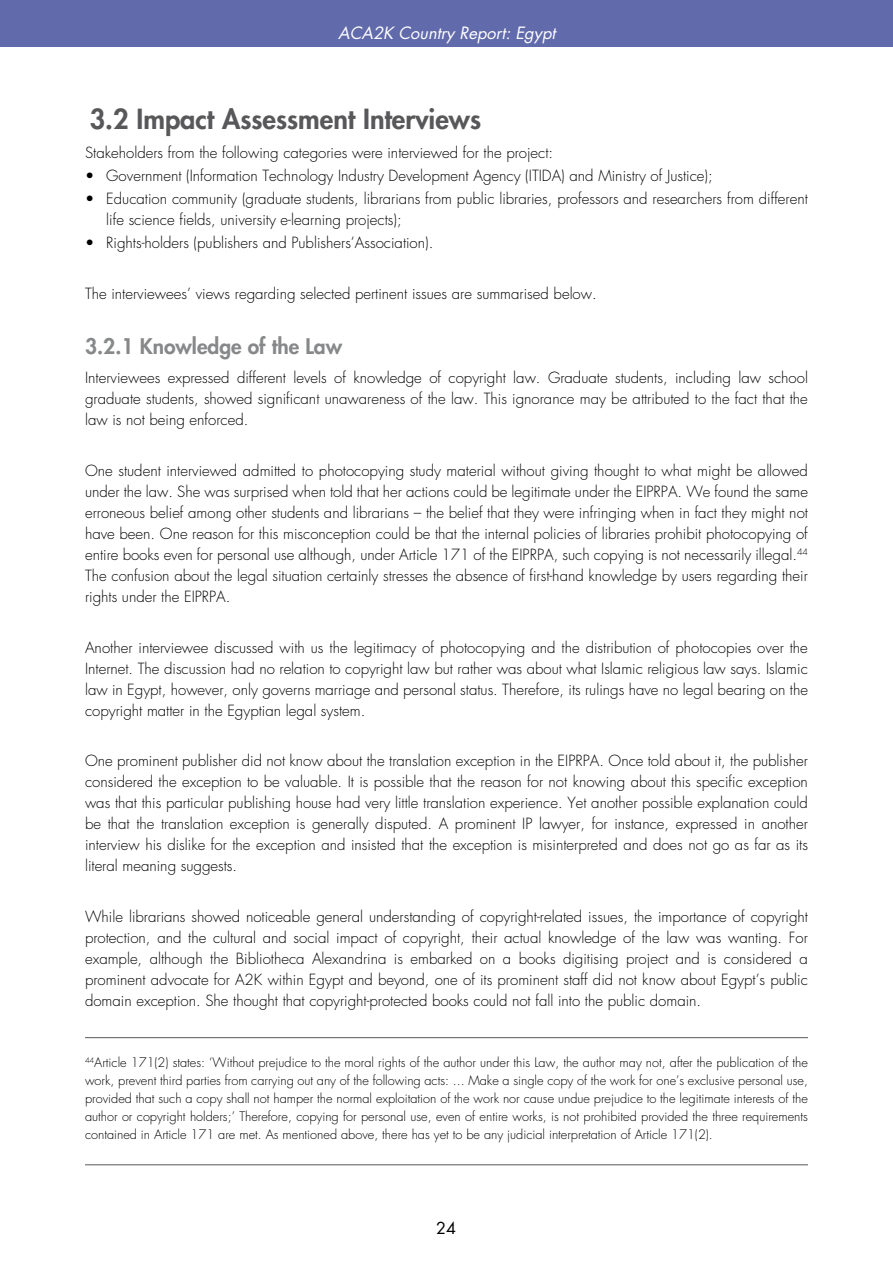
<style>
.page{position:relative;width:893px;height:1263px;background:#fff}
.page>*{position:absolute;margin:0;border:0;box-sizing:border-box;transform-origin:0 0}
.t1{font:800 27px "Futura Std";color:#58585a}
.t2{font:800 21px "Futura Std";color:#878889}
.t3{font:italic 16.5px "Futura Std";color:#fff}
.t4{font:16.2px "Futura Std";color:#000}
.t5{font:300 15px/21px "Futura Std";color:#000;text-align:justify}
.t6{font:300 12.75px/18px "Futura Std";color:#000;text-align:justify}
</style>
<div class="page">
<hr style="left:85px;top:1037px;width:723px;height:1px;background:#58585a">
<hr style="left:85px;top:1164px;width:723px;height:1px;background:#58585a">
<div style="left:0;top:0;width:893px;height:47px;background:#616aab"></div>
<p class="t3" style="left:338px;top:23px;width:223px">ACA2K Country Report: Egypt</p>
<h1 class="t1" style="left:90px;top:102px;width:393px">3.2 Impact Assessment Interviews</h1>
<p class="t5" style="left:85px;top:143px;width:470px">Stakeholders from the following categories were interviewed for the project:</p>
<p class="t5" style="left:85px;top:166px;width:629px">• Government (Information Technology Industry Development Agency (ITIDA) and Ministry of Justice);</p>
<p class="t5" style="left:106px;top:189px;width:703px;text-indent:-21px">• Education community (graduate students, librarians from public libraries, professors and researchers from different life science fields, university e-learning projects);</p>
<p class="t5" style="left:85px;top:233px;width:350px">• Rights-holders (publishers and Publishers’Association).</p>
<p class="t5" style="left:85px;top:284px;width:513px">The interviewees’ views regarding selected pertinent issues are summarised below.</p>
<h2 class="t2" style="left:85px;top:332px;width:259px">3.2.1 Knowledge of the Law</h2>
<p class="t5" style="left:85px;top:367px;width:724px">Interviewees expressed different levels of knowledge of copyright law. Graduate students, including law school graduate students, showed significant unawareness of the law. This ignorance may be attributed to the fact that the law is not being enforced.</p>
<p class="t5" style="left:85px;top:460px;width:724px">One student interviewed admitted to photocopying study material without giving thought to what might be allowed under the law. She was surprised when told that her actions could be legitimate under the EIPRPA. We found the same erroneous belief among other students and librarians – the belief that they were infringing when in fact they might not have been. One reason for this misconception could be that the internal policies of libraries prohibit photocopying of entire books even for personal use although, under Article 171 of the EIPRPA, such copying is not necessarily illegal.<sup>44<br></sup>The confusion about the legal situation certainly stresses the absence of first-hand knowledge by users regarding their rights under the EIPRPA.</p>
<p class="t5" style="left:85px;top:637px;width:724px">Another interviewee discussed with us the legitimacy of photocopying and the distribution of photocopies over the Internet. The discussion had no relation to copyright law but rather was about what Islamic religious law says. Islamic law in Egypt, however, only governs marriage and personal status. Therefore, its rulings have no legal bearing on the copyright matter in the Egyptian legal system.</p>
<p class="t5" style="left:85px;top:751px;width:724px">One prominent publisher did not know about the translation exception in the EIPRPA. Once told about it, the publisher considered the exception to be valuable. It is possible that the reason for not knowing about this specific exception was that this particular publishing house had very little translation experience. Yet another possible explanation could be that the translation exception is generally disputed. A prominent IP lawyer, for instance, expressed in another interview his dislike for the exception and insisted that the exception is misinterpreted and does not go as far as its literal meaning suggests.</p>
<p class="t5" style="left:85px;top:907px;width:724px">While librarians showed noticeable general understanding of copyright-related issues, the importance of copyright protection, and the cultural and social impact of copyright, their actual knowledge of the law was wanting. For example, although the Bibliotheca Alexandrina is embarked on a books digitising project and is considered a prominent advocate for A2K within Egypt and beyond, one of its prominent staff did not know about Egypt’s public domain exception. She thought that copyright-protected books could not fall into the public domain.</p>
<p class="t6" style="left:85px;top:1054px;width:724px"><sup>44</sup>Article 171(2) states: ‘Without prejudice to the moral rights of the author under this Law, the author may not, after the publication of the work, prevent third parties from carrying out any of the following acts: ... Make a single copy of the work for one’s exclusive personal use, provided that such a copy shall not hamper the normal exploitation of the work nor cause undue prejudice to the legitimate interests of the author or copyright holders;’ Therefore, copying for personal use, even of entire works, is not prohibited provided the three requirements contained in Article 171 are met. As mentioned above, there has yet to be any judicial interpretation of Article 171(2).</p>
<p class="t4" style="left:436px;top:1217px;width:21px">24</p>
</div>
